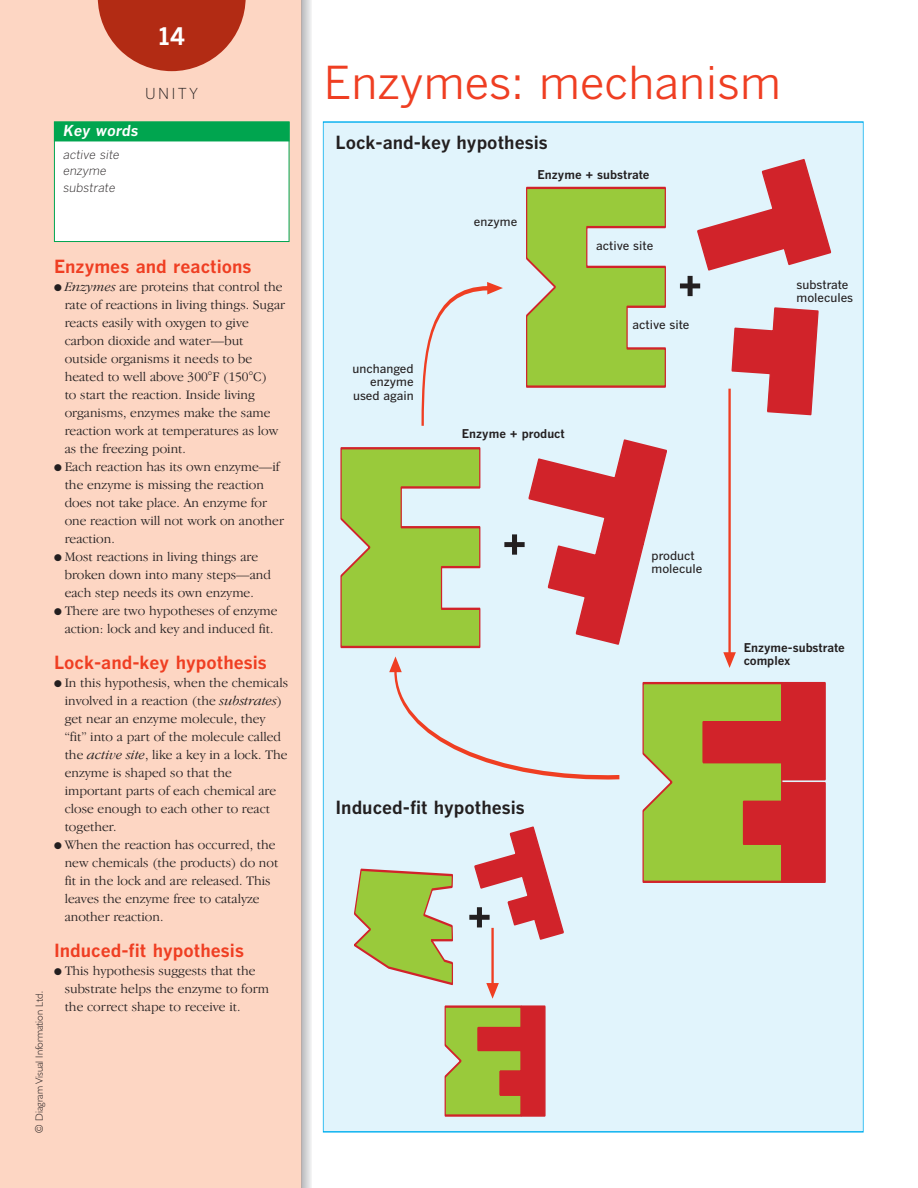
<style>
.page{position:relative;width:918px;height:1188px;background:#fff}
.page>*{position:absolute;margin:0;border:0;box-sizing:border-box;transform-origin:0 0}
.t1{font:45px "Benton Gothic";color:#ef3e22}
.t2{font:700 24px "Benton Gothic";color:#fff}
.t3{font:700 18px "Benton Gothic";color:#ef3e22}
.t4{font:700 18px "Benton Gothic";color:#231f20}
.t5{font:italic 700 15px "Benton Gothic";color:#fff}
.t6{font:300 15px "Benton Gothic";letter-spacing:.15em;color:#231f20}
.t7{font:300 13.5px/18px "Garamond IT Cby BT";color:#231f20}
.t8{font:500 12px/13.5px "Benton Gothic";color:#231f20}
.t9{font:700 12px/13.5px "Benton Gothic";color:#231f20}
.t10{font:italic 300 12px/16.5px "Benton Gothic";color:#231f20}
.t11{font:300 10.5px "Gill Sans";color:#231f20}
.s1{font-style:italic}
</style>
<div class="page">
<div style="left:323px;top:122px;width:540px;height:1010px;background:#e1f4fc"></div>
<svg style="left:526px;top:186px;width:140px;height:202px"></svg>
<svg style="left:731px;top:307px;width:88px;height:109px"></svg>
<svg style="left:680px;top:159px;width:152px;height:137px"></svg>
<hr style="left:728px;top:389px;width:3px;height:264px;background:#ef3e22">
<svg style="left:421px;top:282px;width:82px;height:144px"></svg>
<svg style="left:340px;top:437px;width:486px;height:680px"></svg>
<div style="left:0;top:0;width:302px;height:1188px;background:#fdd6c3"></div>
<hr style="left:311px;top:0;width:1px;height:1188px;background:#f0f0f1">
<hr style="left:309px;top:0;width:2px;height:1188px;background:#e5e6e8">
<hr style="left:308px;top:0;width:2px;height:1188px;background:#dcdddf">
<hr style="left:308px;top:0;width:1px;height:1188px;background:#d4d5d7">
<hr style="left:306px;top:0;width:2px;height:1188px;background:#cbccce">
<hr style="left:305px;top:0;width:2px;height:1188px;background:#c3c4c7">
<hr style="left:304px;top:0;width:2px;height:1188px;background:#babbbe">
<hr style="left:303px;top:0;width:2px;height:1188px;background:#b2b3b7">
<hr style="left:303px;top:0;width:1px;height:1188px;background:#aaabaf">
<hr style="left:302px;top:0;width:1px;height:1188px;background:#9fa0a4">
<div style="left:54px;top:122px;width:235px;height:120px;background:#fff"></div>
<div style="left:54px;top:122px;width:235px;height:120px;border:1px solid #00a54f"></div>
<div style="left:54px;top:122px;width:235px;height:19px;background:#00a54f"></div>
<svg style="left:98px;top:0;width:148px;height:71px"></svg>
<p class="t2" style="left:159px;top:23px;width:28px">14</p>
<p class="t6" style="left:145px;top:85px;width:55px">UNITY</p>
<p class="t5" style="left:64px;top:122px;width:76px">Key words</p>
<p class="t10" style="left:64px;top:147px;width:58px">active site enzyme substrate</p>
<p class="t11" style="left:35px;top:1133px;width:143px;rotate:-90deg">© Diagram Visual Information Ltd.</p>
<p class="t3" style="left:54px;top:256px;width:199px">Enzymes and reactions</p>
<p class="t7" style="left:65px;top:278px;width:222px;text-indent:-11px">● <span class="s1">Enzymes</span> are proteins that control the rate of reactions in living things. Sugar reacts easily with oxygen to give carbon dioxide and water—but outside organisms it needs to be heated to well above 300°F (150°C)<br>to start the reaction. Inside living organisms, enzymes make the same reaction work at temperatures as low as the freezing point.</p>
<p class="t7" style="left:65px;top:458px;width:221px;text-indent:-11px">● Each reaction has its own enzyme—if the enzyme is missing the reaction does not take place. An enzyme for one reaction will not work on another reaction.</p>
<p class="t7" style="left:65px;top:548px;width:208px;text-indent:-11px">● Most reactions in living things are broken down into many steps—and each step needs its own enzyme.</p>
<p class="t7" style="left:54px;top:602px;width:225px;text-align:center">● There are two hypotheses of enzyme action: lock and key and induced fit.</p>
<p class="t3" style="left:54px;top:652px;width:214px">Lock-and-key hypothesis</p>
<p class="t7" style="left:65px;top:674px;width:225px;text-indent:-11px">● In this hypothesis, when the chemicals involved in a reaction (the <span class="s1">substrates</span>) get near an enzyme molecule, they “fit” into a part of the molecule called the <span class="s1">active site</span>, like a key in a lock. The enzyme is shaped so that the important parts of each chemical are close enough to each other to react together.</p>
<p class="t7" style="left:65px;top:836px;width:215px;text-indent:-11px">● When the reaction has occurred, the new chemicals (the products) do not fit in the lock and are released. This leaves the enzyme free to catalyze another reaction.</p>
<p class="t3" style="left:54px;top:940px;width:192px">Induced-fit hypothesis</p>
<p class="t7" style="left:65px;top:962px;width:206px;text-indent:-11px">● This hypothesis suggests that the substrate helps the enzyme to form the correct shape to receive it.</p>
<p class="t1" style="left:324px;top:57px;width:459px">Enzymes: mechanism</p>
<h3 class="t4" style="left:335px;top:132px;width:214px">Lock-and-key hypothesis</h3>
<p class="t8" style="left:353px;top:362px;width:63px;text-align:right">unchanged enzyme used again</p>
<p class="t8" style="left:474px;top:215px;width:45px">enzyme</p>
<p class="t9" style="left:537px;top:168px;width:114px">Enzyme + substrate</p>
<p class="t8" style="left:596px;top:239px;width:58px">active site</p>
<p class="t8" style="left:633px;top:319px;width:58px">active site</p>
<p class="t9" style="left:462px;top:427px;width:105px">Enzyme + product</p>
<p class="t8" style="left:797px;top:278px;width:58px">substrate molecules</p>
<p class="t8" style="left:652px;top:549px;width:52px">product molecule</p>
<p class="t9" style="left:744px;top:641px;width:103px">Enzyme-substrate complex</p>
<h3 class="t4" style="left:335px;top:797px;width:191px">Induced-fit hypothesis</h3>
</div>
